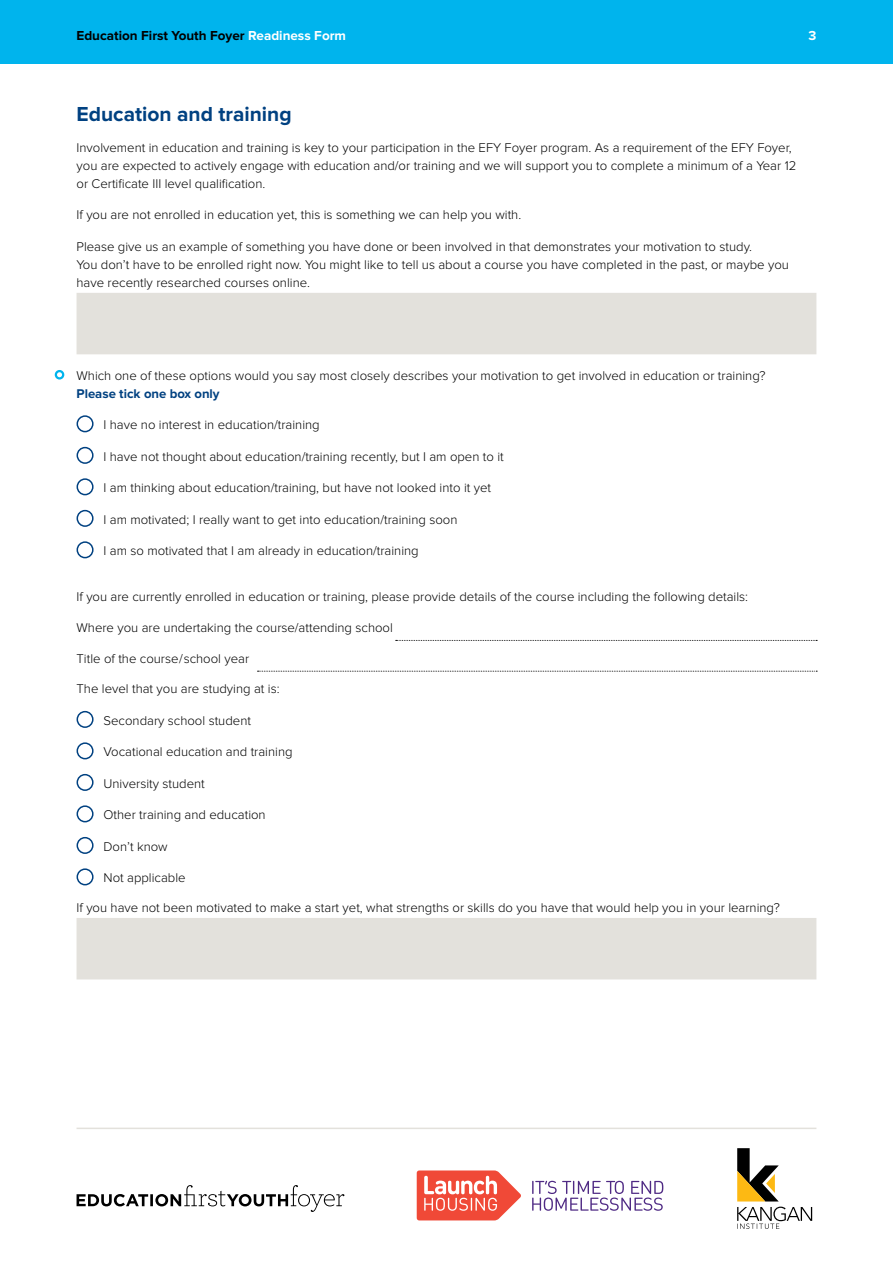
<style>
.page{position:relative;width:893px;height:1263px;background:#fff}
.page>*{position:absolute;margin:0;border:0;box-sizing:border-box;transform-origin:0 0}
.t1{font:700 21px "Proxima Nova";color:#004181}
.t2{font:700 13.5px "Proxima Nova";color:#000}
.t3{font:700 13.5px "Proxima Nova";color:#fff}
.t4{font:300 13.2px/18px "Proxima Nova";color:#000}
.t5{font:700 13.2px "Proxima Nova";color:#004181}
.s1{color:#fff}
</style>
<div class="page">
<div style="left:0;top:0;width:893px;height:64px;background:#00b4ed"></div>
<svg style="left:77px;top:1185px;width:267px;height:27px"></svg>
<svg style="left:737px;top:1148px;width:75px;height:81px"></svg>
<svg style="left:417px;top:1170px;width:104px;height:50px"></svg>
<svg style="left:532px;top:1181px;width:131px;height:30px"></svg>
<hr style="left:77px;top:1127px;width:739px;height:2px;background:#e3e1dc">
<div style="left:77px;top:293px;width:739px;height:61px;background:#e3e1dc"></div>
<div style="left:77px;top:415px;width:17px;height:17px;border:2px solid #004181;border-radius:50%"></div>
<div style="left:77px;top:447px;width:17px;height:17px;border:2px solid #004181;border-radius:50%"></div>
<div style="left:77px;top:478px;width:17px;height:17px;border:2px solid #004181;border-radius:50%"></div>
<div style="left:77px;top:510px;width:17px;height:17px;border:2px solid #004181;border-radius:50%"></div>
<div style="left:77px;top:541px;width:17px;height:17px;border:2px solid #004181;border-radius:50%"></div>
<svg style="left:396px;top:640px;width:421px;height:1px"></svg>
<svg style="left:258px;top:671px;width:559px;height:1px"></svg>
<div style="left:77px;top:711px;width:17px;height:17px;border:2px solid #004181;border-radius:50%"></div>
<div style="left:77px;top:742px;width:17px;height:17px;border:2px solid #004181;border-radius:50%"></div>
<div style="left:77px;top:774px;width:17px;height:17px;border:2px solid #004181;border-radius:50%"></div>
<div style="left:77px;top:805px;width:17px;height:17px;border:2px solid #004181;border-radius:50%"></div>
<div style="left:77px;top:837px;width:17px;height:17px;border:2px solid #004181;border-radius:50%"></div>
<div style="left:77px;top:868px;width:17px;height:17px;border:2px solid #004181;border-radius:50%"></div>
<div style="left:77px;top:918px;width:739px;height:61px;background:#e3e1dc"></div>
<div style="left:55px;top:370px;width:9px;height:9px;border:2px solid #00b4ed;border-radius:50%"></div>
<p class="t2" style="left:77px;top:27px;width:271px">Education First Youth Foyer <span class="s1">Readiness Form</span></p>
<p class="t3" style="left:808px;top:27px;width:9px">3</p>
<h1 class="t1" style="left:77px;top:102px;width:217px">Education and training</h1>
<p class="t4" style="left:77px;top:139px;width:721px">Involvement in education and training is key to your participation in the EFY Foyer program. As a requirement of the EFY Foyer, you are expected to actively engage with education and/or training and we will support you to complete a minimum of a Year 12 or Certificate III level qualification.</p>
<p class="t4" style="left:77px;top:206px;width:446px">If you are not enrolled in education yet, this is something we can help you with.</p>
<p class="t4" style="left:77px;top:238px;width:714px">Please give us an example of something you have done or been involved in that demonstrates your motivation to study.<br>You don’t have to be enrolled right now. You might like to tell us about a course you have completed in the past, or maybe you have recently researched courses online.</p>
<p class="t4" style="left:77px;top:367px;width:691px">Which one of these options would you say most closely describes your motivation to get involved in education or training?</p>
<p class="t5" style="left:77px;top:386px;width:145px">Please tick one box only</p>
<p class="t4" style="left:104px;top:416px;width:218px">I have no interest in education/training</p>
<p class="t4" style="left:104px;top:448px;width:402px">I have not thought about education/training recently, but I am open to it</p>
<p class="t4" style="left:104px;top:479px;width:389px">I am thinking about education/training, but have not looked into it yet</p>
<p class="t4" style="left:104px;top:511px;width:355px">I am motivated; I really want to get into education/training soon</p>
<p class="t4" style="left:104px;top:542px;width:317px">I am so motivated that I am already in education/training</p>
<p class="t4" style="left:77px;top:588px;width:673px">If you are currently enrolled in education or training, please provide details of the course including the following details:</p>
<p class="t4" style="left:77px;top:619px;width:318px">Where you are undertaking the course/attending school</p>
<p class="t4" style="left:77px;top:649px;width:174px">Title of the course / school year</p>
<p class="t4" style="left:77px;top:680px;width:205px">The level that you are studying at is:</p>
<p class="t4" style="left:104px;top:712px;width:149px">Secondary school student</p>
<p class="t4" style="left:104px;top:743px;width:191px">Vocational education and training</p>
<p class="t4" style="left:104px;top:775px;width:103px">University student</p>
<p class="t4" style="left:104px;top:806px;width:164px">Other training and education</p>
<p class="t4" style="left:104px;top:838px;width:66px">Don’t know</p>
<p class="t4" style="left:104px;top:869px;width:84px">Not applicable</p>
<p class="t4" style="left:77px;top:899px;width:705px">If you have not been motivated to make a start yet, what strengths or skills do you have that would help you in your learning?</p>
</div>
